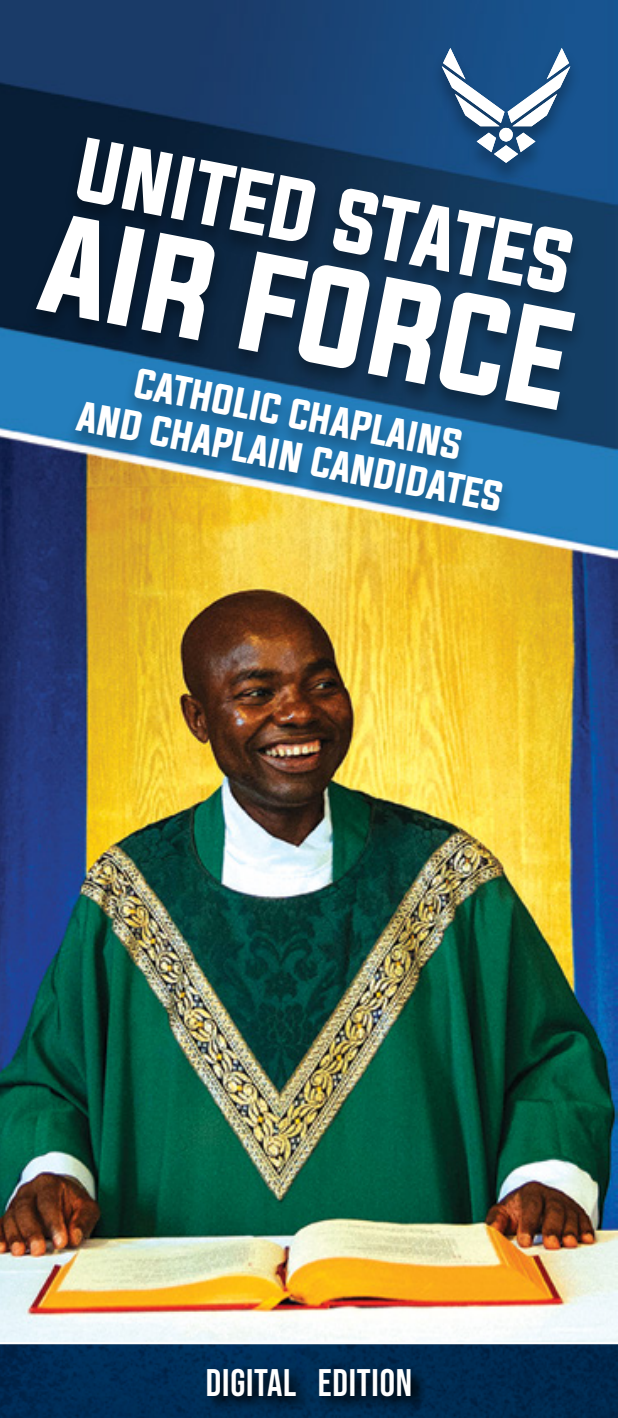
<style>
.page{position:relative;width:618px;height:1418px;background:#fff}
.page>*{position:absolute;margin:0;border:0;box-sizing:border-box;transform-origin:0 0}
.t1{font:119.25px "Evogria";color:#fff}
.t2{font:76.5px "Evogria";color:#fff}
.t3{font:38.25px "Bebas Neue";letter-spacing:.02em;color:#fff}
.t4{font:36px/43.2px "Evogria";color:#fff;text-align:center}
</style>
<div class="page">
<img style="left:0;top:0;width:618px;height:1342px">
<div style="left:430px;top:48px;width:152px;height:137px;background:#000;opacity:.33"></div>
<svg style="left:434px;top:48px;width:142px;height:89px"></svg>
<img style="left:547px;top:50px;width:22px;height:29px">
<div style="left:64px;top:137px;width:520px;height:179px;background:#000;opacity:.33"></div>
<div style="left:64px;top:366px;width:450px;height:167px;background:#000;opacity:.33"></div>
<div style="left:24px;top:214px;width:562px;height:216px;background:#000;opacity:.33"></div>
<img style="left:0;top:1344px;width:618px;height:74px">
<svg style="left:204px;top:1365px;width:224px;height:47px;background:#00203e"></svg>
<h2 class="t2" style="left:89px;top:115px;width:505px;rotate:11deg">UNITED STATES</h2>
<h1 class="t1" style="left:62px;top:178px;width:536px;rotate:11deg">AIR FORCE</h1>
<p class="t4" style="left:90px;top:353px;width:434px;rotate:11deg">CATHOLIC CHAPLAINS<br>AND CHAPLAIN CANDIDATES</p>
<p class="t3" style="left:206px;top:1361px;width:208px">DIGITAL EDITION</p>
</div>
